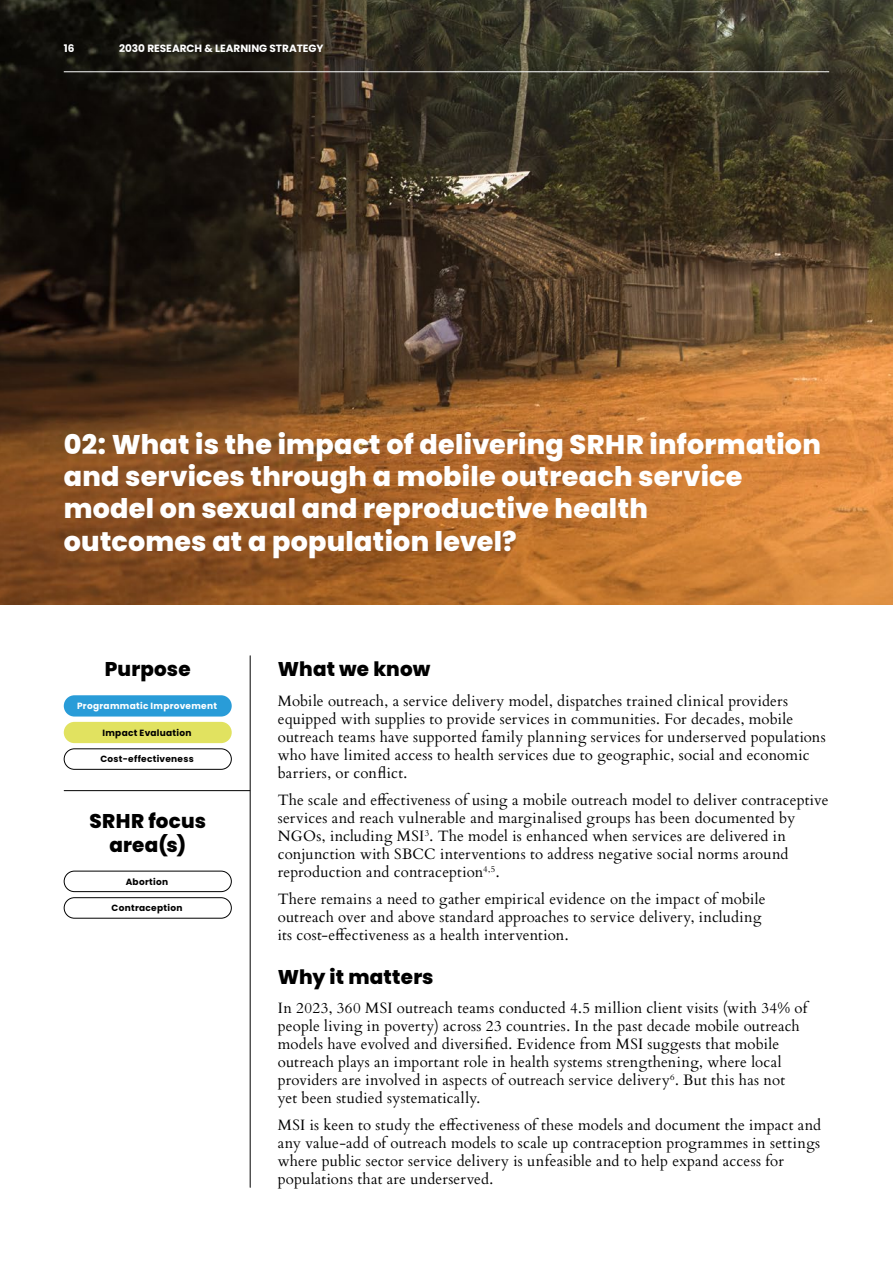
<style>
.page{position:relative;width:893px;height:1263px;background:#fff}
.page>*{position:absolute;margin:0;border:0;box-sizing:border-box;transform-origin:0 0}
.H1_5_Poppins__18{font:800 27px/32.4px "Poppins";letter-spacing:.01em;color:#fff}
.H2_Poppins__13_5_15_9{font:800 19.8px/23.9px "Poppins";letter-spacing:.01em;color:#000;text-align:center}
.Body{font:15px/18px "Cardo";letter-spacing:.01em;color:#000}
.t1{font:700 10.5px "Poppins";color:#fff}
.Body-2{font:700 9px "Poppins";letter-spacing:.03em;color:#000}
.Body-3{font:700 9px "Poppins";letter-spacing:.035em;color:#fff}
</style>
<div class="page">
<img style="left:0;top:0;width:893px;height:605px">
<hr style="left:250px;top:656px;width:1px;height:531px;background:#000">
<div style="left:64px;top:695px;width:168px;height:21px;background:#299cd8;border-radius:11px"></div>
<div style="left:64px;top:722px;width:168px;height:21px;background:#e1e260;border-radius:11px"></div>
<hr style="left:64px;top:790px;width:186px;height:1px;background:#000">
<div style="left:64px;top:748px;width:168px;height:22px;border:1px solid #000;border-radius:10px"></div>
<div style="left:64px;top:871px;width:168px;height:21px;border:1px solid #000;border-radius:10px"></div>
<div style="left:64px;top:897px;width:168px;height:21px;border:1px solid #000;border-radius:10px"></div>
<hr style="left:64px;top:71px;width:765px;height:1px;background:#fff">
<p class="t1" style="left:64px;top:43px;width:12px">16</p>
<p class="t1" style="left:119px;top:43px;width:206px">2030 RESEARCH &amp; LEARNING STRATEGY</p>
<p class="H1_5_Poppins__18" style="left:64px;top:428px;width:759px">02: What is the impact of delivering SRHR information and services through a mobile outreach service model on sexual and reproductive health<br>outcomes at a population level?</p>
<p class="H2_Poppins__13_5_15_9" style="left:105px;top:657px;width:87px">Purpose</p>
<p class="Body-3" style="left:77px;top:701px;width:141px">Programmatic Improvement</p>
<p class="Body-2" style="left:102px;top:727px;width:91px">Impact Evaluation</p>
<p class="Body-2" style="left:100px;top:754px;width:95px">Cost-effectiveness</p>
<p class="H2_Poppins__13_5_15_9" style="left:89px;top:809px;width:118px">SRHR focus area(s)</p>
<p class="Body-2" style="left:126px;top:876px;width:44px">Abortion</p>
<p class="Body-2" style="left:112px;top:903px;width:72px">Contraception</p>
<p class="H2_Poppins__13_5_15_9" style="left:278px;top:657px;width:154px">What we know</p>
<p class="Body" style="left:278px;top:691px;width:550px">Mobile outreach, a service delivery model, dispatches trained clinical providers equipped with supplies to provide services in communities. For decades, mobile outreach teams have supported family planning services for underserved populations who have limited access to health services due to geographic, social and economic barriers, or conflict.</p>
<p class="Body" style="left:278px;top:790px;width:552px">The scale and effectiveness of using a mobile outreach model to deliver contraceptive services and reach vulnerable and marginalised groups has been documented by NGOs, including MSI<sup>3</sup>. The model is enhanced when services are delivered in conjunction with SBCC interventions to address negative social norms around reproduction and contraception<sup>4,5</sup>.</p>
<p class="Body" style="left:278px;top:889px;width:489px">There remains a need to gather empirical evidence on the impact of mobile outreach over and above standard approaches to service delivery, including its cost-effectiveness as a health intervention.</p>
<p class="H2_Poppins__13_5_15_9" style="left:278px;top:965px;width:157px">Why it matters</p>
<p class="Body" style="left:278px;top:998px;width:531px">In 2023, 360 MSI outreach teams conducted 4.5 million client visits (with 34% of people living in poverty) across 23 countries. In the past decade mobile outreach models have evolved and diversified. Evidence from MSI suggests that mobile outreach plays an important role in health systems strengthening, where local providers are involved in aspects of outreach service delivery<sup>6</sup>. But this has not yet been studied systematically.</p>
<p class="Body" style="left:278px;top:1115px;width:545px">MSI is keen to study the effectiveness of these models and document the impact and any value-add of outreach models to scale up contraception programmes in settings where public sector service delivery is unfeasible and to help expand access for populations that are underserved.</p>
</div>
